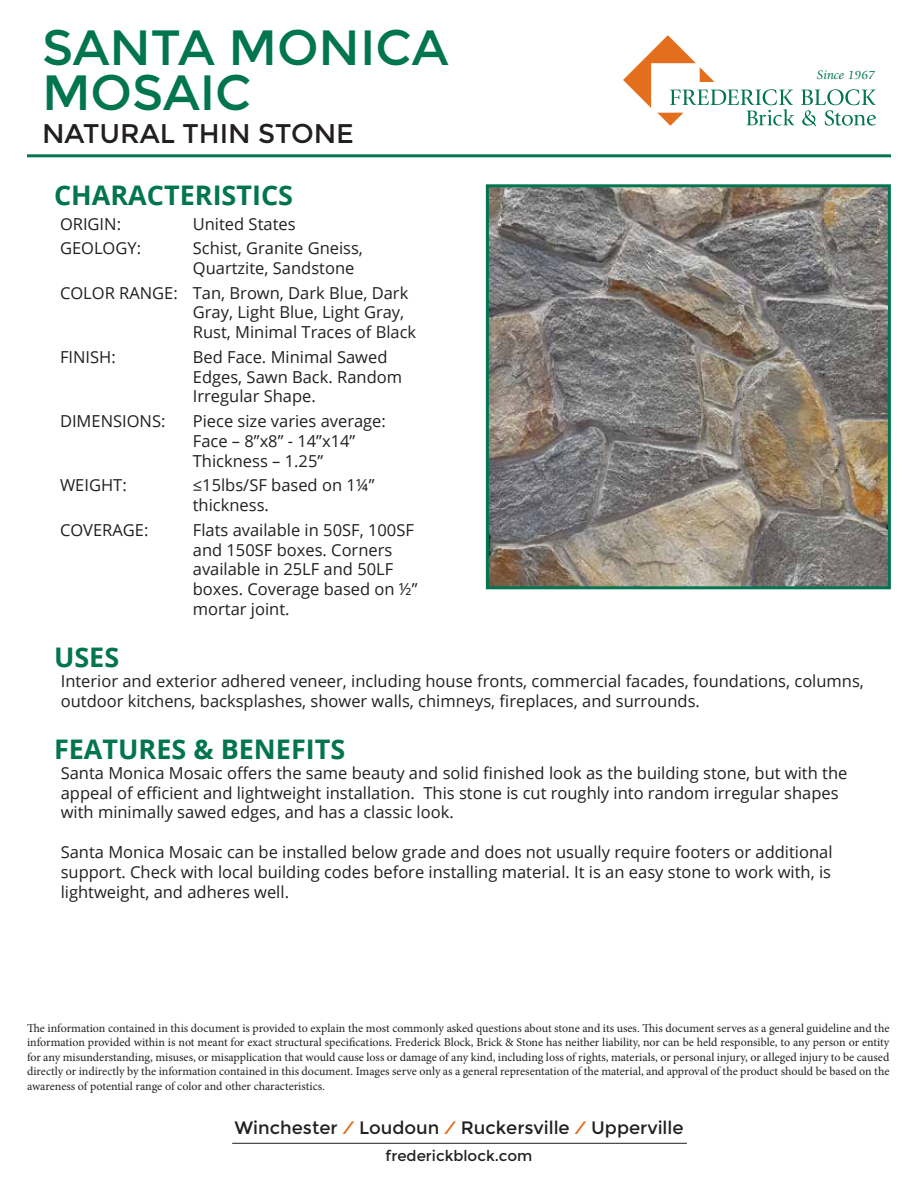
<style>
.page{position:relative;width:918px;height:1188px;background:#fff}
.page>*{position:absolute;margin:0;border:0;box-sizing:border-box;transform-origin:0 0}
.t1{font:49.5px "Montserrat";color:#007550}
.t2{font:700 27px "Open Sans";color:#007550}
.t3{font:27px "Montserrat";color:#231f20}
.t4{font:18px "Montserrat";color:#231f20}
.t5{font:16.5px/19.8px "Open Sans";color:#231f20}
.t6{font:15px "Montserrat";color:#231f20}
.t7{font:italic 12.75px "Giovanni Std";color:#007550}
.t8{font:12px/14.4px "Minion Pro";letter-spacing:-.005em;color:#231f20;text-align:justify}
.s1{color:#e36f1e}
</style>
<div class="page">
<svg style="left:801px;top:89px;width:75px;height:37px"></svg>
<svg style="left:623px;top:35px;width:171px;height:91px"></svg>
<hr style="left:27px;top:154px;width:864px;height:3px;background:#007550">
<hr style="left:232px;top:1143px;width:455px;height:1px;background:#231f20">
<img style="left:490px;top:188px;width:397px;height:397px">
<div style="left:486px;top:184px;width:405px;height:405px;border:3px solid #007550"></div>
<h1 class="t1" style="left:42px;top:19px;width:408px">SANTA MONICA</h1>
<h1 class="t1" style="left:42px;top:64px;width:211px">MOSAIC</h1>
<h2 class="t3" style="left:42px;top:117px;width:313px">NATURAL THIN STONE</h2>
<p class="t7" style="left:817px;top:68px;width:60px">Since 1967</p>
<h2 class="t2" style="left:54px;top:176px;width:241px">CHARACTERISTICS</h2>
<p class="t5" style="left:60px;top:213px;width:63px">ORIGIN:</p>
<p class="t5" style="left:193px;top:213px;width:104px">United States</p>
<p class="t5" style="left:60px;top:238px;width:83px">GEOLOGY:</p>
<p class="t5" style="left:193px;top:238px;width:172px">Schist, Granite Gneiss,<br>Quartzite, Sandstone</p>
<p class="t5" style="left:193px;top:282px;width:225px;text-indent:-133px">COLOR RANGE: Tan, Brown, Dark Blue, Dark<br>Gray, Light Blue, Light Gray,<br>Rust, Minimal Traces of Black</p>
<p class="t5" style="left:60px;top:347px;width:57px">FINISH:</p>
<p class="t5" style="left:193px;top:347px;width:211px">Bed Face. Minimal Sawed<br>Edges, Sawn Back. Random<br>Irregular Shape.</p>
<p class="t5" style="left:60px;top:411px;width:107px">DIMENSIONS:</p>
<p class="t5" style="left:193px;top:411px;width:195px">Piece size varies average:<br>Face – 8”x8” - 14”x14”<br>Thickness – 1.25”</p>
<p class="t5" style="left:60px;top:475px;width:68px">WEIGHT:</p>
<p class="t5" style="left:193px;top:475px;width:183px">≤15lbs/SF based on 1¼” thickness.</p>
<p class="t5" style="left:60px;top:519px;width:90px">COVERAGE:</p>
<p class="t5" style="left:193px;top:519px;width:226px">Flats available in 50SF, 100SF and 150SF boxes. Corners available in 25LF and 50LF boxes. Coverage based on ½” mortar joint.</p>
<h2 class="t2" style="left:54px;top:638px;width:67px">USES</h2>
<p class="t5" style="left:61px;top:671px;width:805px">Interior and exterior adhered veneer, including house fronts, commercial facades, foundations, columns, outdoor kitchens, backsplashes, shower walls, chimneys, fireplaces, and surrounds.</p>
<h2 class="t2" style="left:54px;top:730px;width:293px">FEATURES &amp; BENEFITS</h2>
<p class="t5" style="left:61px;top:762px;width:788px">Santa Monica Mosaic offers the same beauty and solid finished look as the building stone, but with the appeal of efficient and lightweight installation. This stone is cut roughly into random irregular shapes with minimally sawed edges, and has a classic look.</p>
<p class="t5" style="left:61px;top:842px;width:773px;text-align:justify">Santa Monica Mosaic can be installed below grade and does not usually require footers or additional support. Check with local building codes before installing material. It is an easy stone to work with, is lightweight, and adheres well.</p>
<p class="t8" style="left:27px;top:1021px;width:864px">The information contained in this document is provided to explain the most commonly asked questions about stone and its uses. This document serves as a general guideline and the information provided within is not meant for exact structural specifications. Frederick Block, Brick &amp; Stone has neither liability, nor can be held responsible, to any person or entity for any misunderstanding, misuses, or misapplication that would cause loss or damage of any kind, including loss of rights, materials, or personal injury, or alleged injury to be caused directly or indirectly by the information contained in this document. Images serve only as a general representation of the material, and approval of the product should be based on the awareness of potential range of color and other characteristics.</p>
<p class="t4" style="left:234px;top:1117px;width:451px">Winchester <span class="s1">⁄</span> Loudoun <span class="s1">⁄</span> Ruckersville <span class="s1">⁄</span> Upperville</p>
<p class="t6" style="left:386px;top:1147px;width:148px">frederickblock.com</p>
</div>
